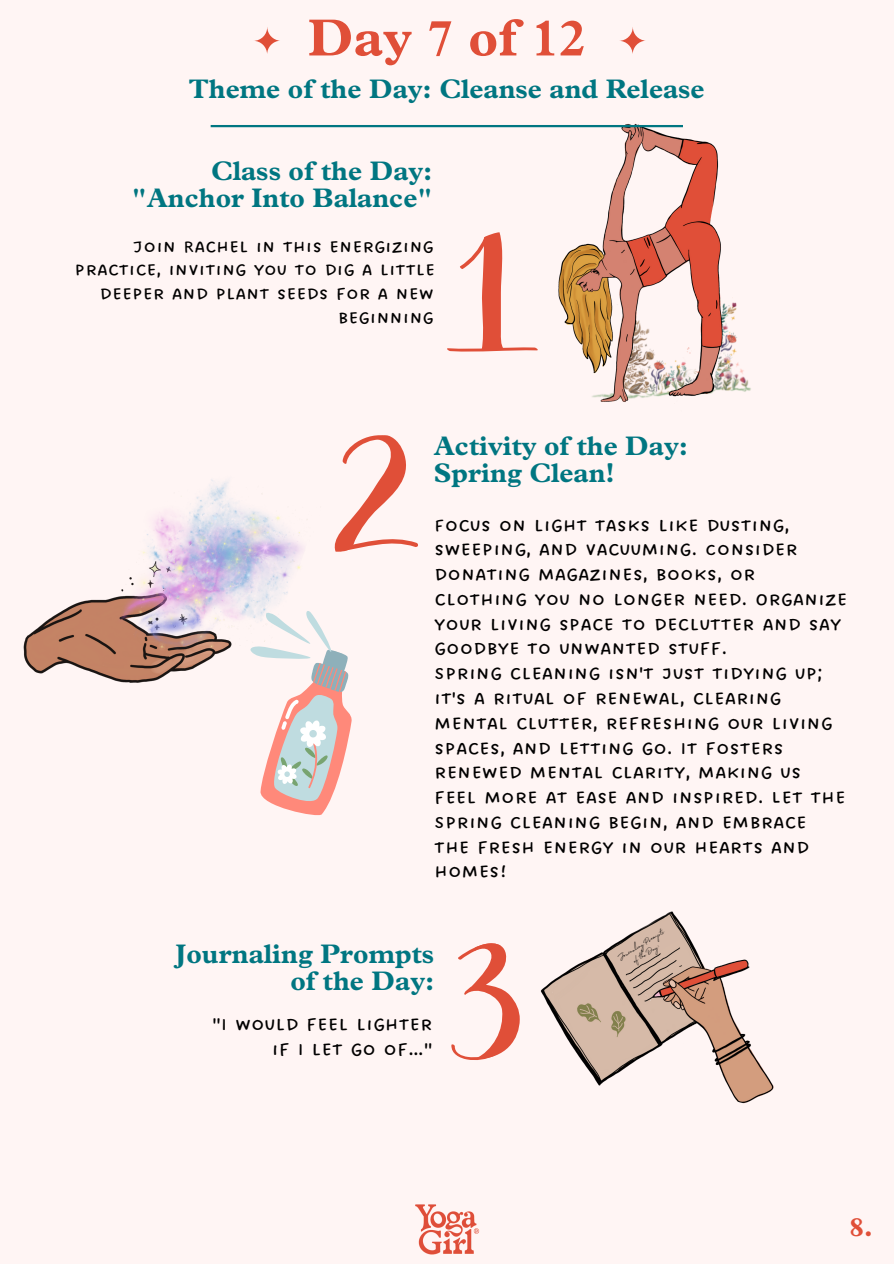
<style>
.page{position:relative;width:894px;height:1264px;background:#fff}
.page>*{position:absolute;margin:0;border:0;box-sizing:border-box;transform-origin:0 0}
.t1{font:700 52.5px "Plantin Std";color:#e04f38}
.t2{font:700 27px/27px "Plantin Std";color:#007681;text-align:right}
.t3{font:700 27px "Plantin Std";color:#e04f38}
.t4{font:25.5px/24.8px "DO All Caps Regular";color:#000}
.t5{font:24px/23.7px "DO All Caps Regular";color:#000;text-align:right}
.t6{font:8.85px "White Oleander";color:#000}
</style>
<div class="page">
<div style="left:0;top:0;width:893px;height:1263px;background:#fff5f4"></div>
<svg style="left:447px;top:237px;width:38px;height:114px"></svg>
<svg style="left:334px;top:435px;width:84px;height:116px"></svg>
<svg style="left:451px;top:943px;width:68px;height:117px"></svg>
<img style="left:540px;top:911px;width:234px;height:193px">
<svg style="left:610px;top:917px;width:72px;height:56px"></svg>
<img style="left:485px;top:123px;width:266px;height:279px">
<img style="left:23px;top:599px;width:78px;height:77px">
<img style="left:101px;top:479px;width:207px;height:204px">
<svg style="left:248px;top:610px;width:104px;height:206px"></svg>
<img style="left:415px;top:1204px;width:65px;height:51px">
<svg style="left:254px;top:27px;width:26px;height:27px"></svg>
<svg style="left:619px;top:27px;width:26px;height:27px"></svg>
<hr style="left:210px;top:125px;width:472px;height:2px;background:#007681">
<h3 class="t1" style="left:307px;top:19px;width:280px">Day 7 of 12</h3>
<p class="t2" style="left:189px;top:80px;width:517px">Theme of the Day: Cleanse and Release</p>
<h4 class="t2" style="left:132px;top:161px;width:302px">Class of the Day: "Anchor Into Balance"</h4>
<p class="t5" style="left:74px;top:234px;width:362px">Join Rachel in this energizing practice, inviting you to dig a little deeper and plant seeds for a new beginning</p>
<h2 class="t2" style="left:433px;top:436px;width:255px;text-align:left">Activity of the Day:<br>Spring Clean!</h2>
<p class="t4" style="left:434px;top:512px;width:414px">Focus on light tasks like dusting, sweeping, and vacuuming. Consider donating magazines, books, or clothing you no longer need. Organize your living space to declutter and say goodbye to unwanted stuff.<br>Spring cleaning isn't just tidying up; it's a ritual of renewal, clearing mental clutter, refreshing our living spaces, and letting go. It fosters renewed mental clarity, making us feel more at ease and inspired. Let the Spring cleaning begin, and embrace the fresh energy in our hearts and homes!</p>
<p class="t2" style="left:175px;top:944px;width:260px">Journaling Prompts of the Day:</p>
<p class="t4" style="left:212px;top:1011px;width:221px;text-align:right">"I would feel lighter if I let go of…"</p>
<p class="t6" style="left:615px;top:953px;width:54px;rotate:-32deg">Journaling Prompts</p>
<h2 class="t6" style="left:630px;top:955px;width:32px;rotate:-32deg">of the Day:</h2>
<p class="t3" style="left:849px;top:1216px;width:25px">8.</p>
</div>
